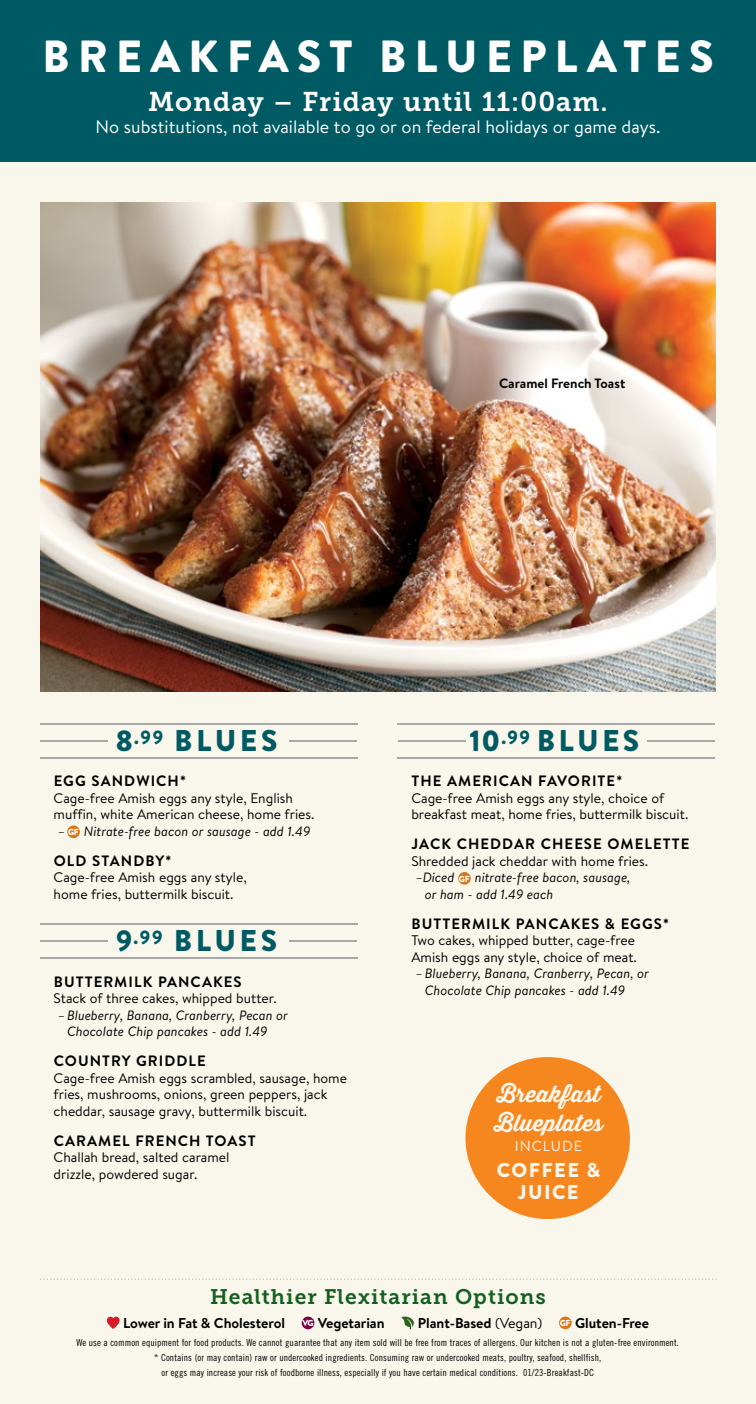
<style>
.page{position:relative;width:756px;height:1404px;background:#f9f7ec}
.page>*{position:absolute;margin:0;border:0;box-sizing:border-box;transform-origin:0 0}
.t1{font:900 45px "Brandon Grotesque";letter-spacing:.18em;color:#fff}
.t2{font:900 30px "Brandon Grotesque";letter-spacing:.11em;color:#005a64}
.t3{font:27px "Museo Slab 700";letter-spacing:.04em;color:#fff}
.t4{font:700 22.65px/29.2px "Thirsty Soft";color:#f9f7ec}
.t5{font:21px "Museo Slab 700";letter-spacing:.05em;color:#145f1f}
.t6{font:900 20.1px/22.4px "Brandon Grotesque";letter-spacing:.07em;color:#f9f7ec;text-align:center}
.t7{font:18px "Brandon Text";color:#fff}
.t8{font:700 15px "Brandon Text";letter-spacing:.07em;color:#000}
.t9{font:14.55px "Brandon Text";color:#f9f7ec}
.t10{font:700 14.25px "Brandon Text";letter-spacing:-.005em;color:#000}
.t11{font:13.8px/16.5px "Brandon Text";color:#000}
.t12{font:italic 13.5px/16.5px "Brandon Text";color:#000}
.t13{font:700 13.5px "Brandon Text";color:#000}
.t14{font:9.75px/15px "Trade Gothic LT Std Cn 18";letter-spacing:.01em;color:#000;text-align:center}
.s1{font-family:"Brandon Grotesque";font-weight:900;font-style:normal;font-size:8.7px;color:#fff}
.s2{font-family:"Brandon Grotesque";font-weight:900;font-size:8.85px;color:#fff}
.s3{font-weight:400}
.s4{font-family:"Brandon Grotesque";font-weight:900;font-size:8.7px;color:#fff}
</style>
<div class="page">
<img style="left:40px;top:202px;width:676px;height:489px">
<div style="left:0;top:0;width:756px;height:162px;background:#005a64"></div>
<svg style="left:107px;top:1317px;width:13px;height:12px"></svg>
<div style="left:302px;top:1317px;width:12px;height:12px;background:#7b0046;border-radius:50%"></div>
<svg style="left:401px;top:1317px;width:13px;height:12px"></svg>
<div style="left:559px;top:1317px;width:13px;height:12px;background:#d7771a;border-radius:50%"></div>
<svg style="left:40px;top:1279px;width:676px;height:1px"></svg>
<hr style="left:40px;top:723px;width:317px;height:1px;background:#a8a8aa">
<hr style="left:40px;top:758px;width:317px;height:1px;background:#a8a8aa">
<hr style="left:40px;top:923px;width:317px;height:1px;background:#a8a8aa">
<hr style="left:40px;top:958px;width:317px;height:1px;background:#a8a8aa">
<hr style="left:40px;top:740px;width:68px;height:1px;background:#a8a8aa">
<hr style="left:290px;top:740px;width:67px;height:1px;background:#a8a8aa">
<div style="left:67px;top:826px;width:13px;height:12px;background:#d7771a;border-radius:50%"></div>
<hr style="left:40px;top:940px;width:68px;height:1px;background:#a8a8aa">
<hr style="left:290px;top:940px;width:67px;height:1px;background:#a8a8aa">
<hr style="left:398px;top:723px;width:317px;height:1px;background:#a8a8aa">
<hr style="left:398px;top:758px;width:317px;height:1px;background:#a8a8aa">
<hr style="left:398px;top:740px;width:68px;height:1px;background:#a8a8aa">
<hr style="left:647px;top:740px;width:68px;height:1px;background:#a8a8aa">
<div style="left:458px;top:872px;width:13px;height:13px;background:#d7771a;border-radius:50%"></div>
<div style="left:465px;top:1057px;width:165px;height:162px;background:#f6871f;border-radius:50%"></div>
<h1 class="t1" style="left:42px;top:25px;width:673px">BREAKFAST BLUEPLATES</h1>
<h3 class="t3" style="left:148px;top:86px;width:461px">Monday – Friday until 11:00am.</h3>
<h3 class="t7" style="left:96px;top:115px;width:566px">No substitutions, not available to go or on federal holidays or game days.</h3>
<p class="t13" style="left:499px;top:374px;width:128px">Caramel French Toast</p>
<h2 class="t2" style="left:116px;top:719px;width:163px">8<sup>.99</sup> BLUES</h2>
<p class="t8" style="left:54px;top:771px;width:134px">EGG SANDWICH*</p>
<p class="t11" style="left:54px;top:789px;width:262px">Cage-free Amish eggs any style, English muffin, white American cheese, home fries.</p>
<p class="t12" style="left:58px;top:823px;width:254px">– <span class="s1">GF</span> Nitrate-free bacon or sausage - add 1.49</p>
<p class="t8" style="left:54px;top:850px;width:120px">OLD STANDBY*</p>
<p class="t11" style="left:54px;top:869px;width:195px">Cage-free Amish eggs any style, home fries, buttermilk biscuit.</p>
<h2 class="t2" style="left:116px;top:920px;width:163px">9<sup>.99</sup> BLUES</h2>
<p class="t8" style="left:54px;top:971px;width:189px">BUTTERMILK PANCAKES</p>
<p class="t11" style="left:54px;top:990px;width:225px">Stack of three cakes, whipped butter.</p>
<p class="t12" style="left:67px;top:1006px;width:222px;text-indent:-9px">– Blueberry, Banana, Cranberry, Pecan or<br>Chocolate Chip pancakes - add 1.49</p>
<p class="t8" style="left:54px;top:1050px;width:154px">COUNTRY GRIDDLE</p>
<p class="t11" style="left:54px;top:1069px;width:295px">Cage-free Amish eggs scrambled, sausage, home fries, mushrooms, onions, green peppers, jack cheddar, sausage gravy, buttermilk biscuit.</p>
<p class="t8" style="left:54px;top:1130px;width:204px">CARAMEL FRENCH TOAST</p>
<p class="t11" style="left:54px;top:1149px;width:177px">Challah bread, salted caramel drizzle, powdered sugar.</p>
<h2 class="t2" style="left:470px;top:719px;width:171px">10<sup>.99</sup> BLUES</h2>
<p class="t8" style="left:411px;top:771px;width:213px">THE AMERICAN FAVORITE*</p>
<p class="t11" style="left:411px;top:789px;width:279px">Cage-free Amish eggs any style, choice of breakfast meat, home fries, buttermilk biscuit.</p>
<p class="t8" style="left:411px;top:834px;width:279px">JACK CHEDDAR CHEESE OMELETTE</p>
<p class="t11" style="left:411px;top:852px;width:238px">Shredded jack cheddar with home fries.</p>
<p class="t12" style="left:425px;top:869px;width:207px;text-indent:-9px">–Diced <span class="s1">GF</span> nitrate-free bacon, sausage, or ham - add 1.49 each</p>
<p class="t8" style="left:411px;top:913px;width:259px">BUTTERMILK PANCAKES &amp; EGGS*</p>
<p class="t11" style="left:411px;top:932px;width:227px">Two cakes, whipped butter, cage-free<br>Amish eggs any style, choice of meat.</p>
<p class="t12" style="left:425px;top:965px;width:226px;text-indent:-9px">– Blueberry, Banana, Cranberry, Pecan, or<br>Chocolate Chip pancakes - add 1.49</p>
<h3 class="t4" style="left:494px;top:1079px;width:110px">Breakfast<br>Blueplates</h3>
<p class="t9" style="left:515px;top:1136px;width:69px">INCLUDE</p>
<h3 class="t6" style="left:497px;top:1159px;width:105px">COFFEE &amp;<br>JUICE</h3>
<h3 class="t5" style="left:210px;top:1285px;width:337px">Healthier Flexitarian Options</h3>
<p class="t10" style="left:123px;top:1313px;width:263px">Lower in Fat &amp; Cholesterol <span class="s2">VG</span> Vegetarian</p>
<p class="t10" style="left:418px;top:1313px;width:233px">Plant-Based <span class="s3">(Vegan)</span> <span class="s4">GF</span> Gluten-Free</p>
<p class="t14" style="left:77px;top:1335px;width:604px">We use a common equipment for food products. We cannot guarantee that any item sold will be free from traces of allergens. Our kitchen is not a gluten-free environment. * Contains (or may contain) raw or undercooked ingredients. Consuming raw or undercooked meats, poultry, seafood, shellfish,<br>or eggs may increase your risk of foodborne illness, especially if you have certain medical conditions. 01/23-Breakfast-DC</p>
</div>
